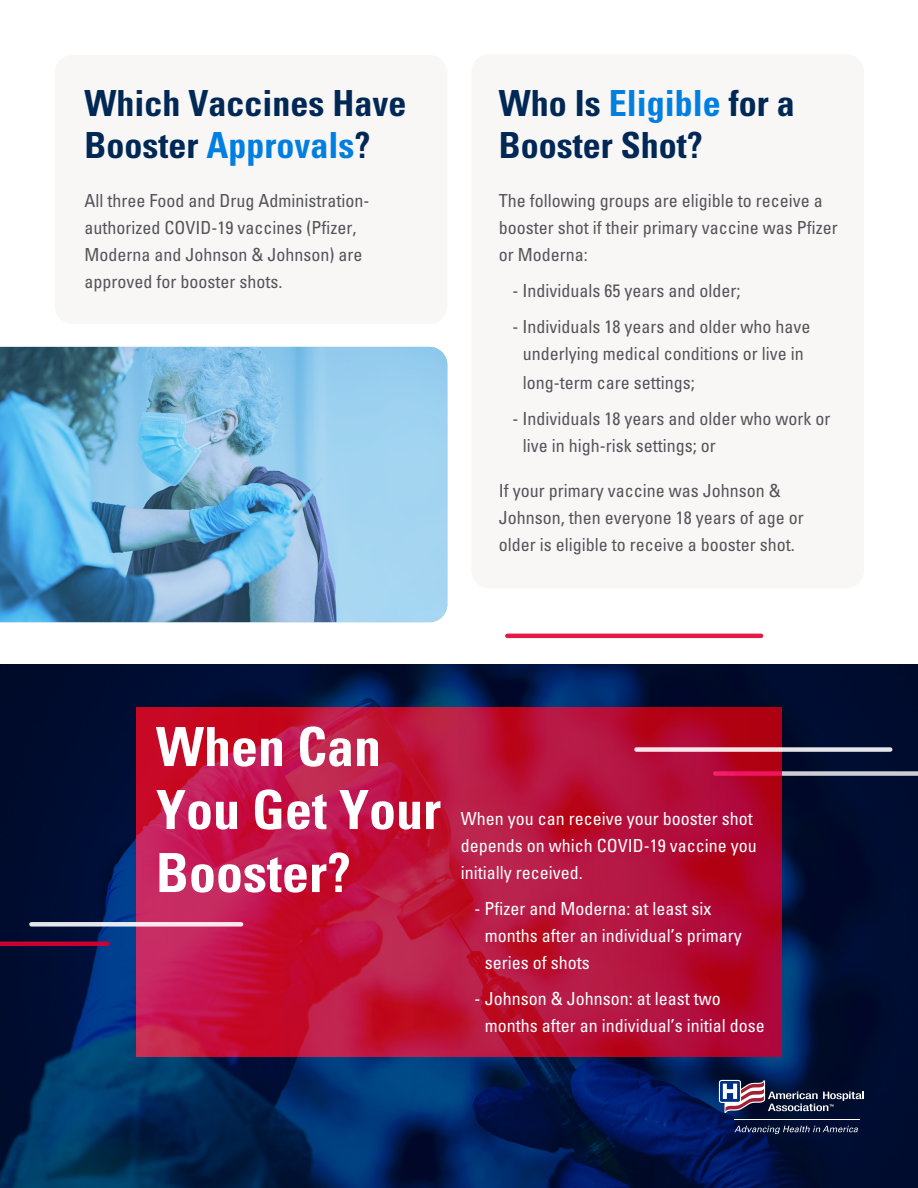
<style>
.page{position:relative;width:918px;height:1188px;background:#fff}
.page>*{position:absolute;margin:0;border:0;box-sizing:border-box;transform-origin:0 0}
.t1{font:700 condensed 54px/63px "Univers LT Std";color:#fff}
.t2{font:700 condensed 36px/42px "Univers LT Std";color:#002855}
.t3{font:condensed 18px/27px "Univers LT Std";color:#54555a}
.t4{font:condensed 18px/27px "Univers LT Std";color:#fff}
.s1{color:#007fe1}
</style>
<div class="page">
<div style="left:55px;top:55px;width:392px;height:269px;background:#f9f6f6;border-radius:18px"></div>
<img style="left:0;top:665px;width:918px;height:523px">
<div style="left:715px;top:771px;width:203px;height:5px;background:#ccced5"></div>
<svg style="left:136px;top:708px;width:646px;height:348px"></svg>
<svg style="left:636px;top:747px;width:254px;height:5px"></svg>
<hr style="left:507px;top:634px;width:254px;height:4px;background:#e31a46">
<div style="left:31px;top:922px;width:210px;height:5px;background:#efe9ee"></div>
<hr style="left:0;top:942px;width:108px;height:4px;background:#c90131">
<hr style="left:734px;top:1119px;width:126px;height:1px;background:#fff">
<svg style="left:734px;top:1126px;width:124px;height:8px"></svg>
<svg style="left:719px;top:1080px;width:145px;height:33px"></svg>
<div style="left:471px;top:54px;width:393px;height:535px;background:#f9f6f6;border-radius:18px"></div>
<img style="left:0;top:347px;width:447px;height:275px">
<p class="t2" style="left:85px;top:82px;width:323px">Which Vaccines Have<br>Booster <span class="s1">Approvals</span>?</p>
<p class="t3" style="left:85px;top:187px;width:286px">All three Food and Drug Administration&shy;authorized COVID-19 vaccines (Pfizer, Moderna and Johnson &amp; Johnson) are approved for booster shots.</p>
<p class="t2" style="left:499px;top:82px;width:297px">Who Is <span class="s1">Eligible</span> for a<br>Booster Shot?</p>
<p class="t3" style="left:499px;top:187px;width:340px">The following groups are eligible to receive a booster shot if their primary vaccine was Pfizer or Moderna:</p>
<p class="t3" style="left:512px;top:277px;width:229px">- Individuals 65 years and older;</p>
<p class="t3" style="left:523px;top:313px;width:289px;line-height:27.8px;text-indent:-10px">- Individuals 18 years and older who have underlying medical conditions or live in long-term care settings;</p>
<p class="t3" style="left:523px;top:404px;width:309px;text-indent:-10px">- Individuals 18 years and older who work or live in high-risk settings; or</p>
<p class="t3" style="left:499px;top:476px;width:306px">If your primary vaccine was Johnson &amp;<br>Johnson, then everyone 18 years of age or older is eligible to receive a booster shot.</p>
<p class="t1" style="left:156px;top:715px;width:287px">When Can<br>You Get Your<br>Booster?</p>
<p class="t4" style="left:461px;top:805px;width:297px">When you can receive your booster shot depends on which COVID-19 vaccine you initially received.</p>
<p class="t4" style="left:485px;top:895px;width:258px;text-indent:-10px">- Pfizer and Moderna: at least six months after an individual’s primary series of shots</p>
<p class="t4" style="left:485px;top:985px;width:281px;text-indent:-10px">- Johnson &amp; Johnson: at least two months after an individual’s initial dose</p>
</div>
